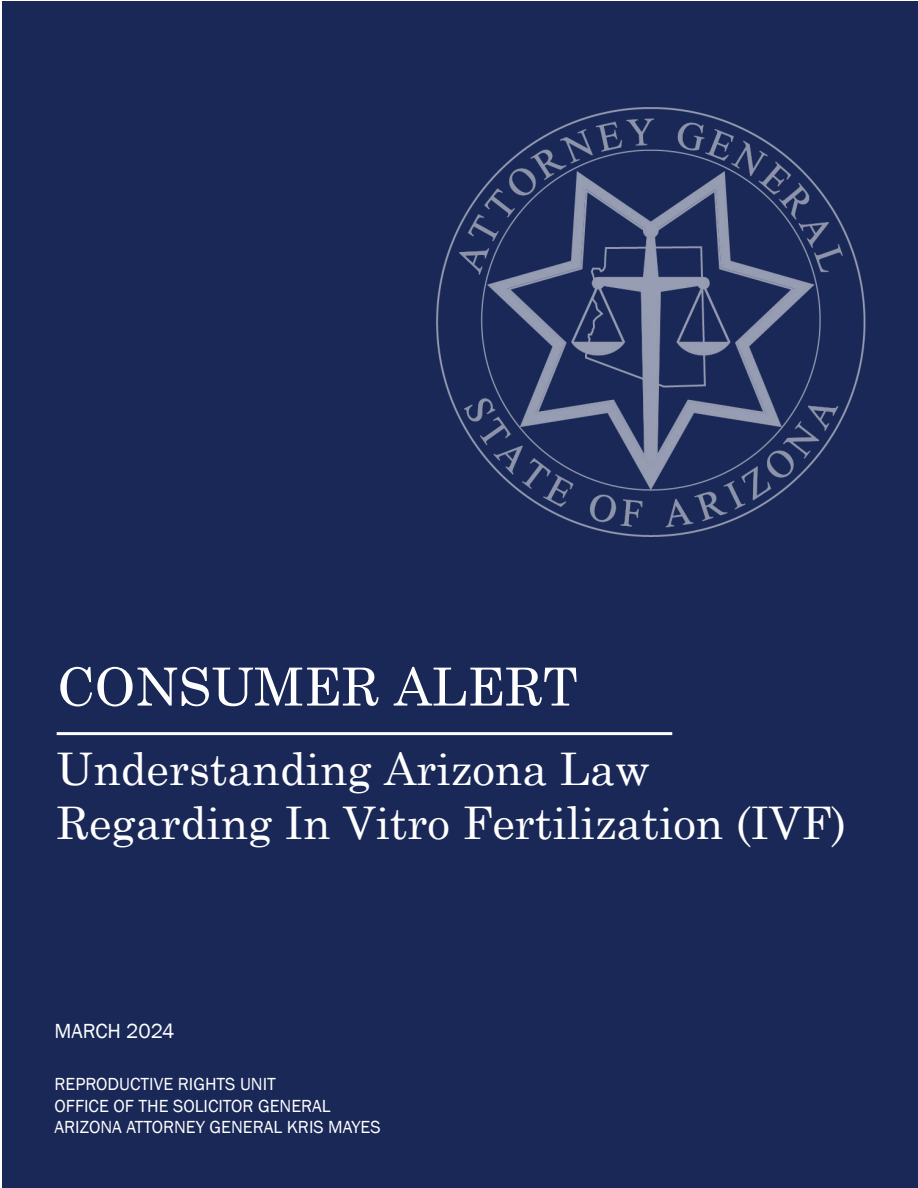
<style>
.page{position:relative;width:918px;height:1188px;background:#fff}
.page>*{position:absolute;margin:0;border:0;box-sizing:border-box;transform-origin:0 0}
.t1{font:52.5px "Century Schoolbook";color:#fff}
.t2{font:45px/54px "Century Schoolbook";color:#fff}
.t3{font:21px "Franklin Gothic";color:#fff}
.t4{font:18px/21.6px "Franklin Gothic";color:#fff}
</style>
<div class="page">
<div style="left:2px;top:1px;width:916px;height:1186px;background:#192857"></div>
<hr style="left:57px;top:732px;width:615px;height:3px;background:#fff">
<img style="left:436px;top:108px;width:429px;height:428px">
<h1 class="t1" style="left:57px;top:642px;width:523px">CONSUMER ALERT</h1>
<h2 class="t2" style="left:57px;top:738px;width:791px">Understanding Arizona Law<br>Regarding In Vitro Fertilization (IVF)</h2>
<p class="t3" style="left:55px;top:1018px;width:122px">MARCH 2024</p>
<p class="t4" style="left:55px;top:1074px;width:328px">REPRODUCTIVE RIGHTS UNIT<br>OFFICE OF THE SOLICITOR GENERAL<br>ARIZONA ATTORNEY GENERAL KRIS MAYES</p>
</div>
